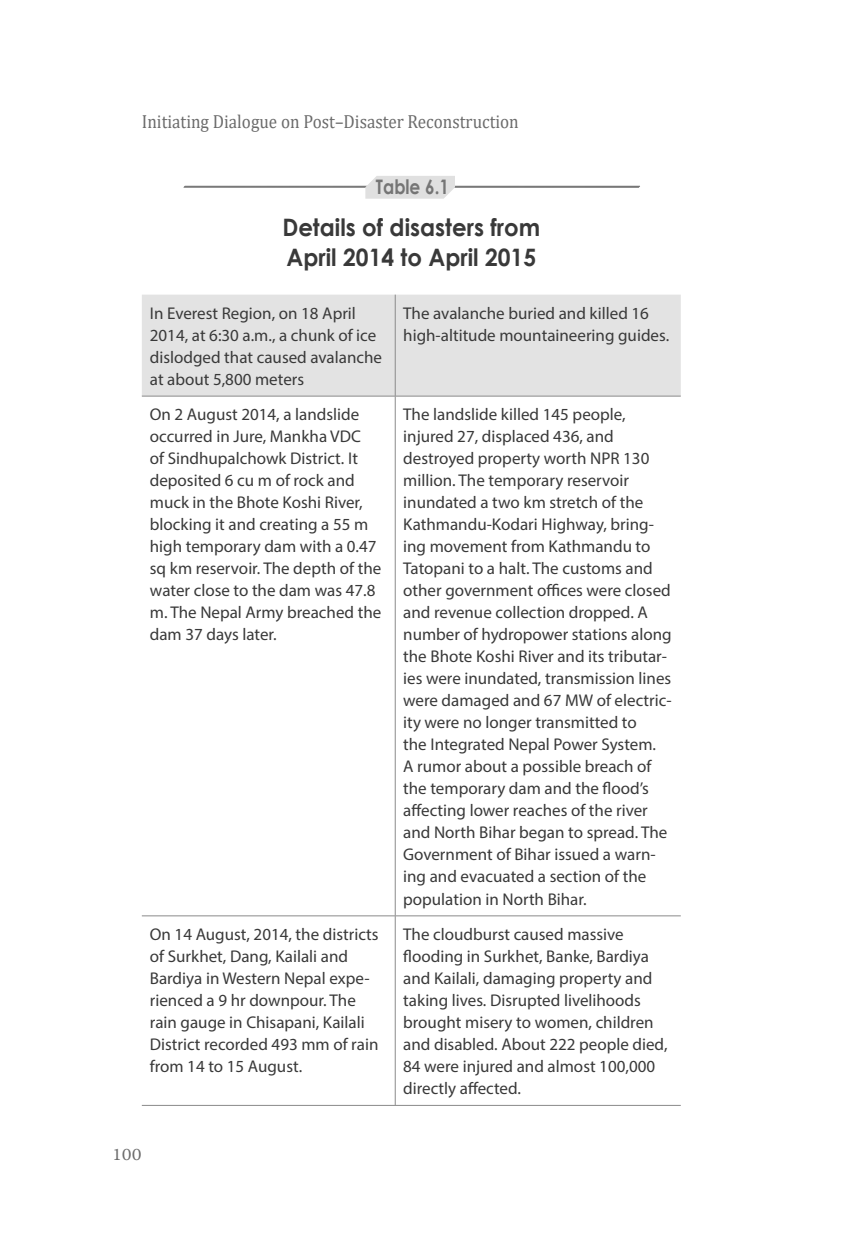
<style>
.page{position:relative;width:851px;height:1248px;background:#fff}
.page>*{position:absolute;margin:0;border:0;box-sizing:border-box;transform-origin:0 0}
.t1{font:700 24px/30px "Century Gothic";color:#393939;scale:.95 1}
.t2{font:22px "Adobe Devanagari";color:#6b6b6b}
.t3{font:700 20px "Century Gothic";color:#757575;scale:.85 1}
.t4{font:19px "Cambria Math";color:#6b6b6b;scale:.9 1}
.t5{font:17px/22px "Myriad Pro";color:#393939}
</style>
<div class="page">
<div style="left:142px;top:294px;width:538px;height:102px;background:#e3e3e3"></div>
<hr style="left:395px;top:294px;width:1px;height:102px;background:#8a8a8a">
<hr style="left:142px;top:396px;width:538px;height:1px;background:#8a8a8a">
<hr style="left:395px;top:396px;width:1px;height:519px;background:#8a8a8a">
<hr style="left:142px;top:915px;width:538px;height:1px;background:#8a8a8a">
<hr style="left:395px;top:916px;width:1px;height:188px;background:#8a8a8a">
<hr style="left:142px;top:1104px;width:538px;height:1px;background:#8a8a8a">
<svg style="left:183px;top:176px;width:457px;height:23px"></svg>
<p class="t4" style="left:142px;top:113px;width:420px">Initiating Dialogue on Post–Disaster Reconstruction</p>
<p class="t3" style="left:376px;top:174px;width:88px">Table 6.1</p>
<h1 class="t1" style="left:282px;top:212px;width:273px">Details of disasters from<br>April 2014 to April 2015</h1>
<p class="t5" style="left:150px;top:303px;width:234px">In Everest Region, on 18 April<br>2014, at 6:30 a.m., a chunk of ice dislodged that caused avalanche at about 5,800 meters</p>
<p class="t5" style="left:403px;top:303px;width:267px">The avalanche buried and killed 16 high-altitude mountaineering guides.</p>
<p class="t5" style="left:150px;top:405px;width:233px">On 2 August 2014, a landslide occurred in Jure, Mankha VDC<br>of Sindhupalchowk District. It deposited 6 cu m of rock and muck in the Bhote Koshi River, blocking it and creating a 55 m high temporary dam with a 0.47 sq km reservoir. The depth of the water close to the dam was 47.8 m. The Nepal Army breached the dam 37 days later.</p>
<p class="t5" style="left:403px;top:405px;width:270px">The landslide killed 145 people, injured 27, displaced 436, and destroyed property worth NPR 130 million. The temporary reservoir inundated a two km stretch of the Kathmandu-Kodari Highway, bring&shy;ing movement from Kathmandu to Tatopani to a halt. The customs and other government offices were closed and revenue collection dropped. A number of hydropower stations along the Bhote Koshi River and its tributar&shy;ies were inundated, transmission lines were damaged and 67 MW of electric&shy;ity were no longer transmitted to<br>the Integrated Nepal Power System.<br>A rumor about a possible breach of the temporary dam and the flood’s affecting lower reaches of the river and North Bihar began to spread. The Government of Bihar issued a warn&shy;ing and evacuated a section of the population in North Bihar.</p>
<p class="t5" style="left:150px;top:924px;width:230px">On 14 August, 2014, the districts of Surkhet, Dang, Kailali and<br>Bardiya in Western Nepal expe&shy;rienced a 9 hr downpour. The rain gauge in Chisapani, Kailali<br>District recorded 493 mm of rain from 14 to 15 August.</p>
<p class="t5" style="left:403px;top:924px;width:266px">The cloudburst caused massive flooding in Surkhet, Banke, Bardiya and Kailali, damaging property and taking lives. Disrupted livelihoods brought misery to women, children and disabled. About 222 people died, 84 were injured and almost 100,000 directly affected.</p>
<p class="t2" style="left:112px;top:1145px;width:31px">100</p>
</div>
